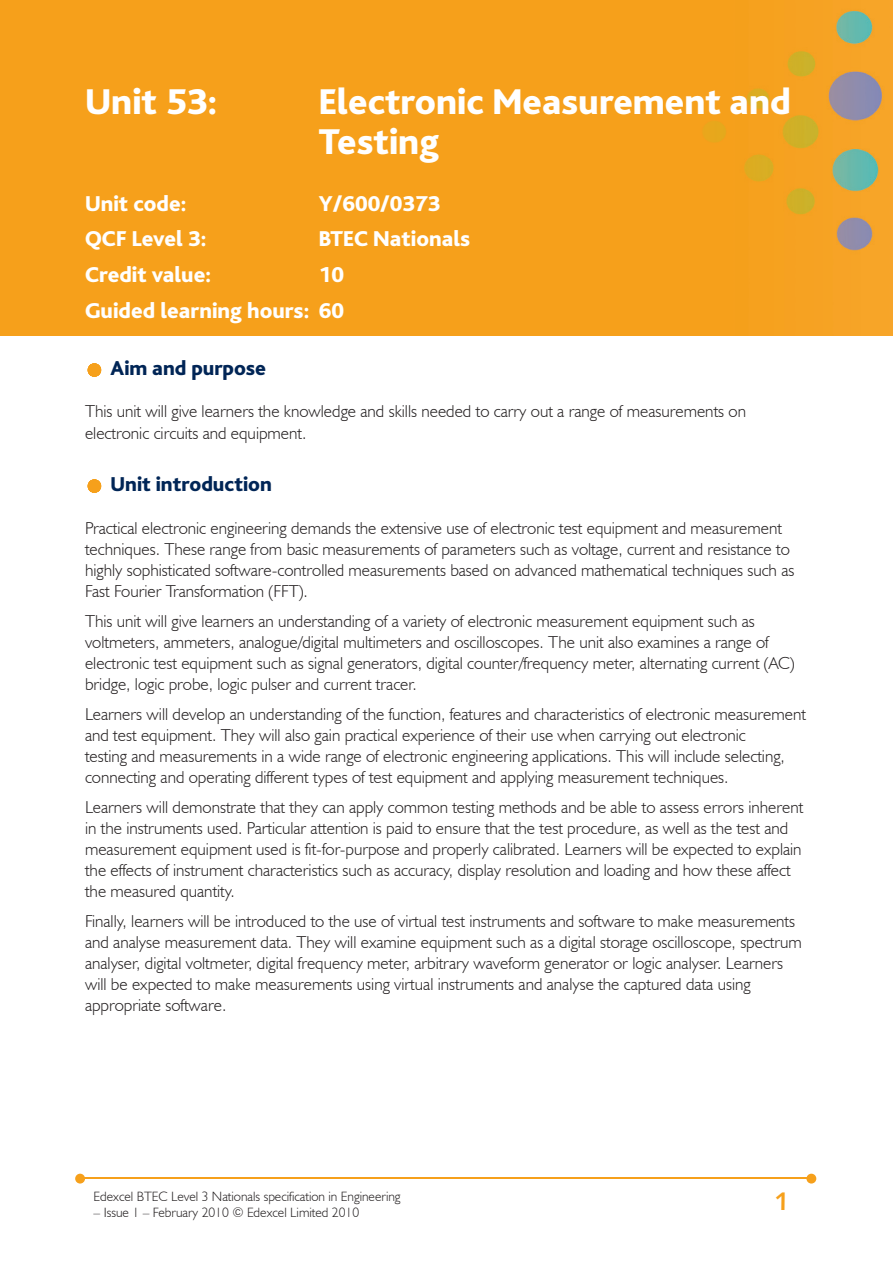
<style>
.page{position:relative;width:893px;height:1263px;background:#fff}
.page>*{position:absolute;margin:0;border:0;box-sizing:border-box;transform-origin:0 0}
.t1{font:800 37.5px/40.5px "Bliss";color:#fff}
.t2{font:25.5px "Humanist 531 BT Bold A";color:#f6a01b}
.t3{font:800 22.5px/35.7px "Bliss";color:#fff;text-align:right}
.t4{font:800 21px "Bliss";color:#002556}
.t5{font:300 17.25px/21px "Humanist 521 BT";color:#231f20}
.t6{font:300 13.5px "Humanist 521 BT";color:#231f20}
</style>
<div class="page">
<img style="left:0;top:0;width:893px;height:336px">
<hr style="left:83px;top:1178px;width:727px;height:1px;background:#f6a01b">
<svg style="left:806px;top:1174px;width:10px;height:9px"></svg>
<svg style="left:75px;top:1174px;width:10px;height:9px"></svg>
<svg style="left:88px;top:363px;width:13px;height:14px"></svg>
<svg style="left:88px;top:479px;width:13px;height:14px"></svg>
<h1 class="t1" style="left:85px;top:82px;width:134px">Unit 53:</h1>
<h1 class="t1" style="left:319px;top:82px;width:473px">Electronic Measurement and<br>Testing</h1>
<h3 class="t3" style="left:85px;top:186px;width:103px">Unit code:</h3>
<h3 class="t3" style="left:319px;top:186px;width:123px">Y/600/0373</h3>
<h3 class="t3" style="left:85px;top:222px;width:123px">QCF Level 3:</h3>
<h3 class="t3" style="left:319px;top:222px;width:153px">BTEC Nationals</h3>
<h3 class="t3" style="left:85px;top:258px;width:128px">Credit value:</h3>
<h3 class="t3" style="left:85px;top:258px;width:261px">10<br>Guided learning hours: 60</h3>
<p class="t4" style="left:111px;top:357px;width:157px">Aim and purpose</p>
<p class="t5" style="left:85px;top:401px;width:662px">This unit will give learners the knowledge and skills needed to carry out a range of measurements on electronic circuits and equipment.</p>
<p class="t4" style="left:111px;top:473px;width:163px">Unit introduction</p>
<p class="t5" style="left:85px;top:517px;width:711px">Practical electronic engineering demands the extensive use of electronic test equipment and measurement techniques. These range from basic measurements of parameters such as voltage, current and resistance to highly sophisticated software-controlled measurements based on advanced mathematical techniques such as Fast Fourier Transformation (FFT).</p>
<p class="t5" style="left:85px;top:610px;width:711px">This unit will give learners an understanding of a variety of electronic measurement equipment such as voltmeters, ammeters, analogue/digital multimeters and oscilloscopes. The unit also examines a range of electronic test equipment such as signal generators, digital counter/frequency meter, alternating current (AC) bridge, logic probe, logic pulser and current tracer.</p>
<p class="t5" style="left:85px;top:703px;width:722px">Learners will develop an understanding of the function, features and characteristics of electronic measurement and test equipment. They will also gain practical experience of their use when carrying out electronic<br>testing and measurements in a wide range of electronic engineering applications. This will include selecting, connecting and operating different types of test equipment and applying measurement techniques.</p>
<p class="t5" style="left:85px;top:796px;width:720px">Learners will demonstrate that they can apply common testing methods and be able to assess errors inherent in the instruments used. Particular attention is paid to ensure that the test procedure, as well as the test and measurement equipment used is fit-for-purpose and properly calibrated. Learners will be expected to explain the effects of instrument characteristics such as accuracy, display resolution and loading and how these affect the measured quantity.</p>
<p class="t5" style="left:85px;top:910px;width:718px">Finally, learners will be introduced to the use of virtual test instruments and software to make measurements and analyse measurement data. They will examine equipment such as a digital storage oscilloscope, spectrum analyser, digital voltmeter, digital frequency meter, arbitrary waveform generator or logic analyser. Learners will be expected to make measurements using virtual instruments and analyse the captured data using appropriate software.</p>
<p class="t6" style="left:94px;top:1188px;width:309px">Edexcel BTEC Level 3 Nationals specification in Engineering</p>
<p class="t6" style="left:94px;top:1204px;width:267px">– Issue 1 – February 2010 © Edexcel Limited 2010</p>
<h2 class="t2" style="left:774px;top:1185px;width:16px">1</h2>
</div>
